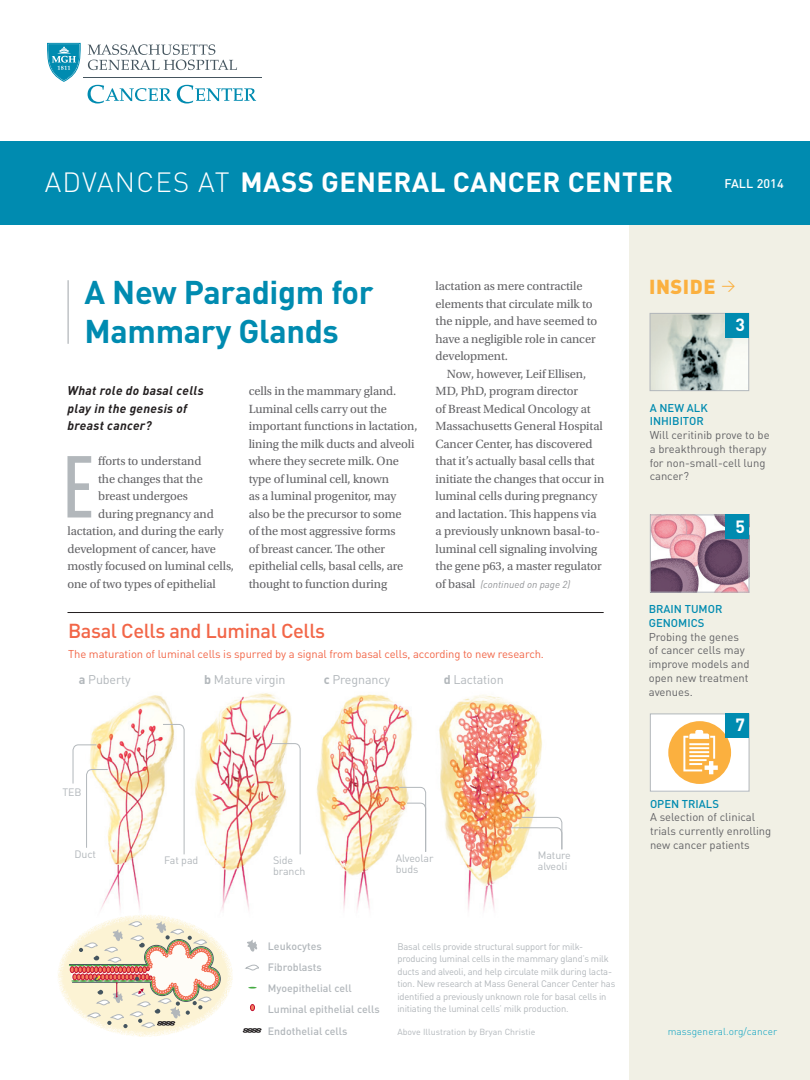
<style>
.page{position:relative;width:810px;height:1080px;background:#fff}
.page>*{position:absolute;margin:0;border:0;box-sizing:border-box;transform-origin:0 0}
.t1{font:500 condensed 86.25px "DIN Pro";color:#b2b7bb}
.t2{font:700 32.5px/38.5px "DIN";letter-spacing:-.01em;color:#008bb0}
.t3{font:700 27.5px "DIN";letter-spacing:.015em;color:#fff}
.subhead{font:500 20px "DIN";letter-spacing:-.02em;color:#f26648}
.t4{font:900 20px "DIN";letter-spacing:.025em;color:#fbb03f}
.t5{font:700 17.5px "DIN";color:#fff}
.t6{font:12.5px/17.5px "Utopia Std";letter-spacing:-.01em;color:#636366}
.t7{font:italic 700 12.5px/17.5px "DIN";letter-spacing:.025em;color:#231f20}
.t8{font:12.5px "DIN";letter-spacing:-.01em;color:#b2b7bb}
.t9{font:500 12.5px "DIN";letter-spacing:.01em;color:#fff}
.t10{font:11.25px/13.8px "DIN";color:#636366}
.t11{font:11.25px "DIN";letter-spacing:-.01em;color:#f26648}
.t12{font:500 10.62px "DIN";color:#b2b7bb}
.t13{font:10.62px/11.2px "DIN";letter-spacing:-.01em;color:#b2b7bb}
.t14{font:italic 10px "DIN";color:#939598}
.t15{font:300 10px "DIN";letter-spacing:.01em;color:#029fc0}
.t16{font:9.38px/12.5px "DIN Pro";letter-spacing:-.02em;color:#b2b7bb}
.t17{font:8.75px "DIN";letter-spacing:.005em;color:#b2b7bb}
.s1{font-weight:300}
.s2{font-family:"Utopia Std";font-style:normal;font-size:12.5px;color:#636366}
.s3{font-weight:700}
.s4{font-weight:500;color:#008bb0}
</style>
<div class="page">
<div style="left:630px;top:158px;width:180px;height:922px;background:#eeeddf"></div>
<div style="left:0;top:141px;width:810px;height:84px;background:#008bb0"></div>
<img style="left:652px;top:315px;width:95px;height:74px">
<div style="left:650px;top:313px;width:99px;height:78px;border:1px solid #b2b7bb"></div>
<div style="left:726px;top:313px;width:23px;height:24px;background:#008bb0"></div>
<hr style="left:68px;top:280px;width:1px;height:64px;background:#b2b7bb">
<img style="left:652px;top:517px;width:95px;height:74px">
<div style="left:650px;top:515px;width:99px;height:78px;border:1px solid #b2b7bb"></div>
<div style="left:650px;top:714px;width:99px;height:77px;background:#fff"></div>
<svg style="left:668px;top:721px;width:63px;height:63px"></svg>
<div style="left:650px;top:714px;width:99px;height:78px;border:1px solid #b2b7bb"></div>
<div style="left:726px;top:515px;width:23px;height:24px;background:#008bb0"></div>
<div style="left:726px;top:714px;width:23px;height:24px;background:#008bb0"></div>
<svg style="left:47px;top:43px;width:34px;height:39px"></svg>
<svg style="left:88px;top:44px;width:149px;height:26px"></svg>
<hr style="left:83px;top:77px;width:178px;height:1px;background:#45555f">
<svg style="left:88px;top:85px;width:83px;height:18px"></svg>
<svg style="left:177px;top:85px;width:79px;height:18px"></svg>
<hr style="left:68px;top:612px;width:536px;height:1px;background:#231f20">
<svg style="left:246px;top:964px;width:13px;height:7px"></svg>
<svg style="left:247px;top:939px;width:11px;height:13px"></svg>
<svg style="left:243px;top:1028px;width:18px;height:5px"></svg>
<svg style="left:248px;top:987px;width:9px;height:2px"></svg>
<svg style="left:250px;top:1004px;width:5px;height:7px"></svg>
<img style="left:90px;top:693px;width:473px;height:217px">
<svg style="left:162px;top:724px;width:23px;height:131px"></svg>
<svg style="left:270px;top:743px;width:31px;height:112px"></svg>
<svg style="left:72px;top:744px;width:36px;height:104px"></svg>
<svg style="left:399px;top:787px;width:27px;height:65px"></svg>
<svg style="left:511px;top:817px;width:51px;height:33px"></svg>
<svg style="left:57px;top:914px;width:176px;height:124px"></svg>
<svg style="left:68px;top:918px;width:153px;height:111px"></svg>
<p class="t3" style="left:45px;top:164px;width:630px"><span class="s1">ADVANCES AT</span> MASS GENERAL CANCER CENTER</p>
<p class="t9" style="left:724px;top:175px;width:61px">FALL 2014</p>
<p class="t2" style="left:85px;top:272px;width:291px">A New Paradigm for<br>Mammary Glands</p>
<p class="t7" style="left:68px;top:381px;width:138px">What role do basal cells play in the genesis of breast cancer?</p>
<p class="t1" style="left:62px;top:423px;width:34px">E</p>
<p class="t6" style="left:98px;top:452px;width:105px">fforts to understand</p>
<p class="t6" style="left:249px;top:382px;width:170px">cells in the mammary gland.<br>Luminal cells carry out the important functions in lactation, lining the milk ducts and alveoli where they secrete milk. One type of luminal cell, known<br>as a luminal progenitor, may also be the precursor to some<br>of the most aggressive forms<br>of breast cancer. The other epithelial cells, basal cells, are thought to function during</p>
<p class="t6" style="left:98px;top:470px;width:106px">the changes that the</p>
<p class="t6" style="left:98px;top:487px;width:91px">breast undergoes</p>
<p class="t6" style="left:98px;top:505px;width:117px">during pregnancy and</p>
<p class="t6" style="left:68px;top:522px;width:158px">lactation, and during the early</p>
<p class="t6" style="left:68px;top:540px;width:150px">development of cancer, have</p>
<p class="t6" style="left:68px;top:557px;width:168px">mostly focused on luminal cells,</p>
<p class="t6" style="left:68px;top:575px;width:150px">one of two types of epithelial</p>
<p class="t6" style="left:436px;top:277px;width:163px">lactation as mere contractile elements that circulate milk to the nipple, and have seemed to have a negligible role in cancer development.</p>
<p class="t6" style="left:436px;top:365px;width:170px;text-indent:11px">Now, however, Leif Ellisen,<br>MD, PhD, program director<br>of Breast Medical Oncology at<br>Massachusetts General Hospital<br>Cancer Center, has discovered that it’s actually basal cells that initiate the changes that occur in luminal cells during pregnancy and lactation. This happens via a previously unknown basal-to&shy;luminal cell signaling involving the gene p63, a master regulator</p>
<p class="t14" style="left:436px;top:578px;width:136px"><span class="s2">of basal</span> (continued on page 2)</p>
<p class="subhead" style="left:68px;top:618px;width:259px">Basal Cells and Luminal Cells</p>
<p class="t11" style="left:68px;top:647px;width:477px">The maturation of luminal cells is spurred by a signal from basal cells, according to new research.</p>
<p class="t8" style="left:79px;top:671px;width:53px"><span class="s3">a</span> Puberty</p>
<p class="t8" style="left:204px;top:671px;width:83px"><span class="s3">b</span> Mature virgin</p>
<p class="t8" style="left:324px;top:671px;width:68px"><span class="s3">c</span> Pregnancy</p>
<p class="t8" style="left:444px;top:671px;width:62px"><span class="s3">d</span> Lactation</p>
<p class="t13" style="left:63px;top:786px;width:21px">TEB</p>
<p class="t13" style="left:74px;top:848px;width:23px">Duct</p>
<p class="t13" style="left:164px;top:855px;width:36px">Fat pad</p>
<p class="t13" style="left:273px;top:855px;width:34px">Side branch</p>
<p class="t13" style="left:396px;top:852px;width:39px">Alveolar buds</p>
<p class="t13" style="left:538px;top:850px;width:34px">Mature alveoli</p>
<p class="t12" style="left:268px;top:939px;width:55px">Leukocytes</p>
<p class="t12" style="left:268px;top:960px;width:55px">Fibroblasts</p>
<p class="t12" style="left:268px;top:981px;width:85px">Myoepithelial cell</p>
<p class="t12" style="left:268px;top:1002px;width:113px">Luminal epithelial cells</p>
<p class="t12" style="left:268px;top:1024px;width:81px">Endothelial cells</p>
<p class="t16" style="left:397px;top:939px;width:219px">Basal cells provide structural support for milk&shy;producing luminal cells in the mammary gland’s milk ducts and alveoli, and help circulate milk during lacta&shy;tion. New research at Mass General Cancer Center has identified a previously unknown role for basal cells in initiating the luminal cells’ milk production.</p>
<p class="t17" style="left:397px;top:1026px;width:139px">Above Illustration by Bryan Christie</p>
<p class="t4" style="left:649px;top:274px;width:88px">INSIDE <sup>&gt;</sup></p>
<p class="t5" style="left:736px;top:313px;width:11px">3</p>
<p class="t10" style="left:650px;top:400px;width:122px"><span class="s4">A NEW ALK<br>INHIBITOR<br></span>Will ceritinib prove to be a breakthrough therapy for non-small-cell lung cancer?</p>
<p class="t5" style="left:736px;top:515px;width:11px">5</p>
<p class="t10" style="left:649px;top:602px;width:102px"><span class="s4">BRAIN TUMOR<br>GENOMICS<br></span>Probing the genes of cancer cells may improve models and open new treatment avenues.</p>
<p class="t5" style="left:736px;top:713px;width:11px">7</p>
<p class="t10" style="left:650px;top:797px;width:123px"><span class="s4">OPEN TRIALS<br></span>A selection of clinical trials currently enrolling new cancer patients</p>
<p class="t15" style="left:668px;top:1025px;width:111px">massgeneral.org/cancer</p>
</div>
